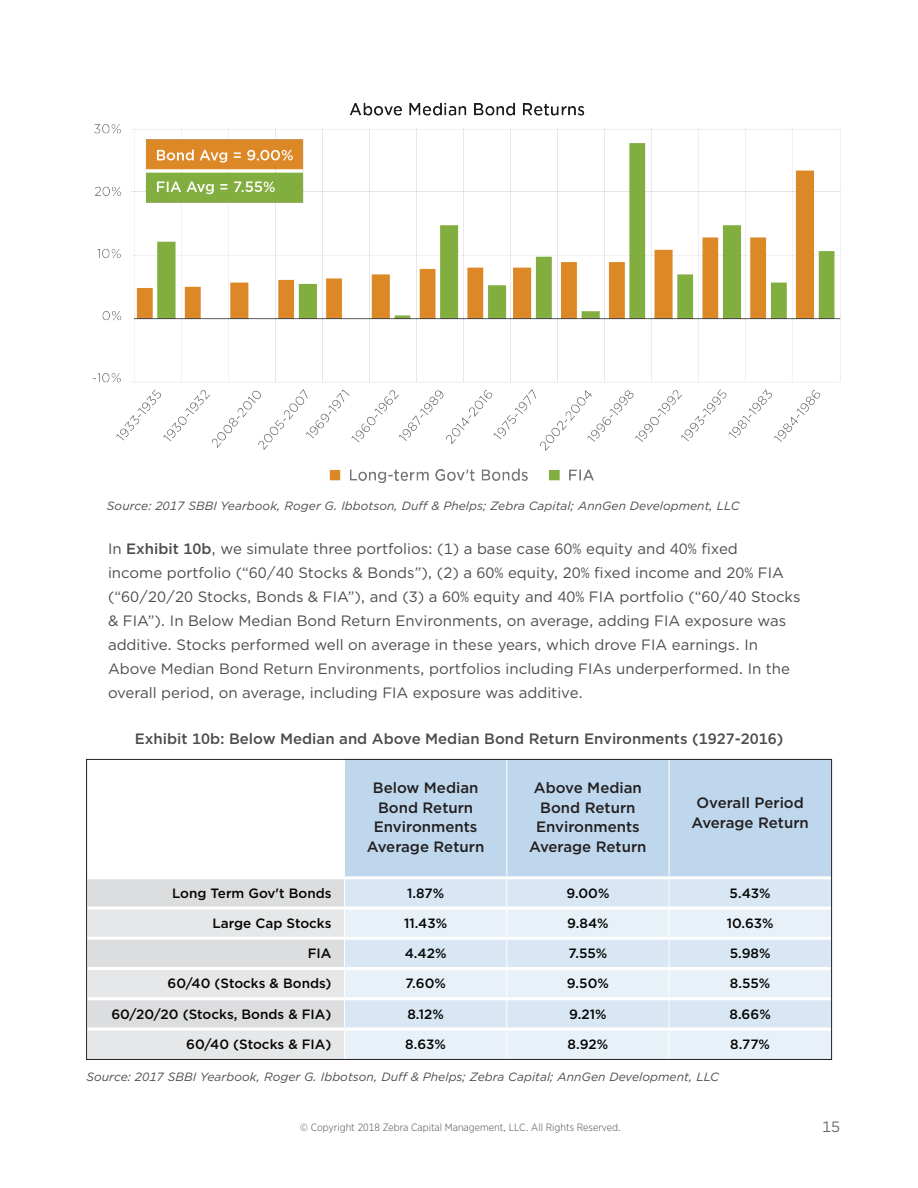
<style>
.page{position:relative;width:918px;height:1188px;background:#fff}
.page>*{position:absolute;margin:0;border:0;box-sizing:border-box;transform-origin:0 0}
.t1{font:15px/24px "Gotham";color:#4b4c4d}
.t2{font:500 15px/19.5px "Gotham";color:#231f20;text-align:center}
.t3{font:500 15px "Gotham";color:#4b4c4d}
.t4{font:15px "Gotham";color:#69696c}
.t5{font:500 13.5px "Gotham";color:#040503}
.t6{font:italic 12px "Gotham";letter-spacing:.005em;color:#4b4c4d}
.t7{font:300 10.5px "Gotham Narrow";color:#4b4c4d}
.s1{font-weight:500}
</style>
<div class="page">
<div style="left:345px;top:761px;width:485px;height:115px;background:#bed7ec"></div>
<svg style="left:345px;top:879px;width:485px;height:28px;background:#d9e7f3"></svg>
<svg style="left:345px;top:910px;width:485px;height:148px;background:#e1edf6"></svg>
<svg style="left:88px;top:879px;width:257px;height:179px;background:#e1e2e4"></svg>
<svg style="left:506px;top:879px;width:1px;height:179px"></svg>
<svg style="left:669px;top:879px;width:1px;height:179px"></svg>
<hr style="left:345px;top:907px;width:162px;height:3px;background:#fff">
<hr style="left:669px;top:907px;width:162px;height:3px;background:#fff">
<hr style="left:345px;top:937px;width:162px;height:3px;background:#fff">
<hr style="left:507px;top:937px;width:162px;height:3px;background:#fff">
<hr style="left:669px;top:937px;width:162px;height:3px;background:#fff">
<hr style="left:345px;top:997px;width:162px;height:3px;background:#fff">
<hr style="left:507px;top:997px;width:162px;height:3px;background:#fff">
<hr style="left:669px;top:997px;width:162px;height:3px;background:#fff">
<hr style="left:345px;top:967px;width:162px;height:3px;background:#fff">
<hr style="left:507px;top:967px;width:162px;height:3px;background:#fff">
<hr style="left:669px;top:967px;width:162px;height:3px;background:#fff">
<hr style="left:345px;top:1028px;width:162px;height:2px;background:#fff">
<hr style="left:507px;top:1028px;width:162px;height:2px;background:#fff">
<hr style="left:669px;top:1028px;width:162px;height:2px;background:#fff">
<hr style="left:87px;top:967px;width:258px;height:3px;background:#fff">
<hr style="left:87px;top:1028px;width:258px;height:2px;background:#fff">
<hr style="left:87px;top:937px;width:258px;height:3px;background:#fff">
<hr style="left:87px;top:997px;width:258px;height:3px;background:#fff">
<hr style="left:87px;top:907px;width:258px;height:3px;background:#fff">
<hr style="left:506px;top:759px;width:1px;height:117px;background:#fff">
<hr style="left:669px;top:759px;width:1px;height:117px;background:#fff">
<img style="left:92px;top:102px;width:749px;height:381px">
<p class="t6" style="left:107px;top:498px;width:634px">Source: 2017 SBBI Yearbook, Roger G. Ibbotson, Duff &amp; Phelps; Zebra Capital; AnnGen Development, LLC</p>
<p class="t1" style="left:108px;top:536px;width:694px">In <span class="s1">Exhibit 10b</span>, we simulate three portfolios: (1) a base case 60% equity and 40% fixed<br>income portfolio (“60/40 Stocks &amp; Bonds”), (2) a 60% equity, 20% fixed income and 20% FIA (“60/20/20 Stocks, Bonds &amp; FIA”), and (3) a 60% equity and 40% FIA portfolio (“60/40 Stocks &amp; FIA”). In Below Median Bond Return Environments, on average, adding FIA exposure was additive. Stocks performed well on average in these years, which drove FIA earnings. In Above Median Bond Return Environments, portfolios including FIAs underperformed. In the overall period, on average, including FIA exposure was additive.</p>
<p class="t3" style="left:135px;top:729px;width:650px">Exhibit 10b: Below Median and Above Median Bond Return Environments (1927-2016)</p>
<p class="t2" style="left:367px;top:778px;width:119px">Below Median<br>Bond Return<br>Environments<br>Average Return</p>
<p class="t2" style="left:529px;top:778px;width:119px">Above Median<br>Bond Return<br>Environments<br>Average Return</p>
<p class="t2" style="left:692px;top:793px;width:119px">Overall Period<br>Average Return</p>
<p class="t5" style="left:172px;top:884px;width:161px">Long Term Gov't Bonds</p>
<p class="t5" style="left:407px;top:884px;width:39px">1.87%</p>
<p class="t5" style="left:566px;top:884px;width:45px">9.00%</p>
<p class="t5" style="left:730px;top:884px;width:43px">5.43%</p>
<p class="t5" style="left:213px;top:914px;width:121px">Large Cap Stocks</p>
<p class="t5" style="left:404px;top:914px;width:45px">11.43%</p>
<p class="t5" style="left:567px;top:914px;width:43px">9.84%</p>
<p class="t5" style="left:727px;top:914px;width:49px">10.63%</p>
<p class="t5" style="left:308px;top:945px;width:25px">FIA</p>
<p class="t5" style="left:405px;top:945px;width:43px">4.42%</p>
<p class="t5" style="left:569px;top:945px;width:40px">7.55%</p>
<p class="t5" style="left:730px;top:945px;width:42px">5.98%</p>
<p class="t5" style="left:168px;top:975px;width:165px">60/40 (Stocks &amp; Bonds)</p>
<p class="t5" style="left:405px;top:975px;width:42px">7.60%</p>
<p class="t5" style="left:567px;top:975px;width:43px">9.50%</p>
<p class="t5" style="left:730px;top:975px;width:42px">8.55%</p>
<p class="t5" style="left:111px;top:1005px;width:222px">60/20/20 (Stocks, Bonds &amp; FIA)</p>
<p class="t5" style="left:407px;top:1005px;width:38px">8.12%</p>
<p class="t5" style="left:569px;top:1005px;width:39px">9.21%</p>
<p class="t5" style="left:730px;top:1005px;width:43px">8.66%</p>
<p class="t5" style="left:186px;top:1035px;width:147px">60/40 (Stocks &amp; FIA)</p>
<p class="t5" style="left:405px;top:1035px;width:42px">8.63%</p>
<p class="t5" style="left:568px;top:1035px;width:42px">8.92%</p>
<p class="t5" style="left:730px;top:1035px;width:41px">8.77%</p>
<p class="t6" style="left:86px;top:1069px;width:634px">Source: 2017 SBBI Yearbook, Roger G. Ibbotson, Duff &amp; Phelps; Zebra Capital; AnnGen Development, LLC</p>
<p class="t7" style="left:300px;top:1121px;width:322px">© Copyright 2018 Zebra Capital Management, LLC. All Rights Reserved.</p>
<p class="t4" style="left:822px;top:1117px;width:19px">15</p>
</div>
